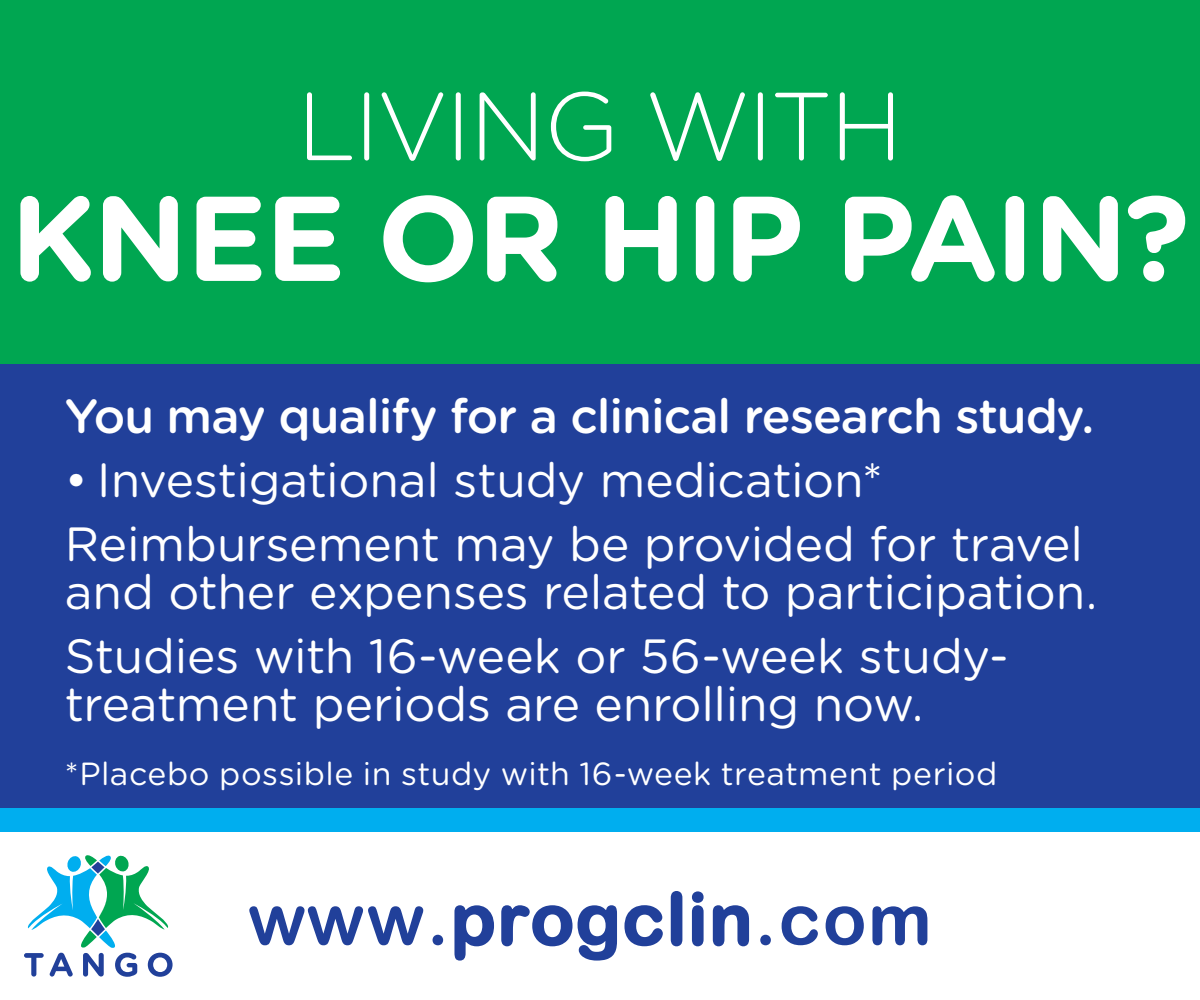
<style>
.page{position:relative;width:1200px;height:1000px;background:#fff}
.page>*{position:absolute;margin:0;border:0;box-sizing:border-box;transform-origin:0 0}
.t1{font:700 120.4px "Gotham Rounded";letter-spacing:-.02em;color:#fff}
.t2{font:300 96.4px "Gotham Rounded";letter-spacing:-.035em;color:#fff}
.t3{font:72px "Arial Rounded MT Bold";letter-spacing:.025em;color:#21409a}
.t4{font:48px/64px "Gotham Rounded";letter-spacing:-.005em;color:#fff}
.t5{font:500 48px "Gotham Rounded";letter-spacing:-.02em;color:#fff}
.t6{font:32px "Gotham Rounded";letter-spacing:.015em;color:#fff}
</style>
<div class="page">
<div style="left:0;top:364px;width:1200px;height:636px;background:#21409a"></div>
<div style="left:0;top:832px;width:1200px;height:168px;background:#fff"></div>
<div style="left:0;top:808px;width:1200px;height:24px;background:#00aeef"></div>
<svg style="left:24px;top:855px;width:149px;height:122px"></svg>
<div style="left:0;top:0;width:1200px;height:364px;background:#00a651"></div>
<h2 class="t2" style="left:297px;top:62px;width:608px">LIVING WITH</h2>
<h1 class="t1" style="left:10px;top:150px;width:1181px">KNEE OR HIP PAIN?</h1>
<p class="t5" style="left:65px;top:382px;width:1031px">You may qualify for a clinical research study.</p>
<p class="t4" style="left:65px;top:446px;width:1020px">• Investigational study medication*<br>Reimbursement may be provided for travel</p>
<p class="t4" style="left:65px;top:558px;width:1034px">and other expenses related to participation.<br>Studies with 16-week or 56-week study-</p>
<p class="t4" style="left:65px;top:670px;width:860px">treatment periods are enrolling now.</p>
<p class="t6" style="left:65px;top:752px;width:934px">*Placebo possible in study with 16-week treatment period</p>
<h3 class="t3" style="left:248px;top:876px;width:686px">www.progclin.com</h3>
</div>
